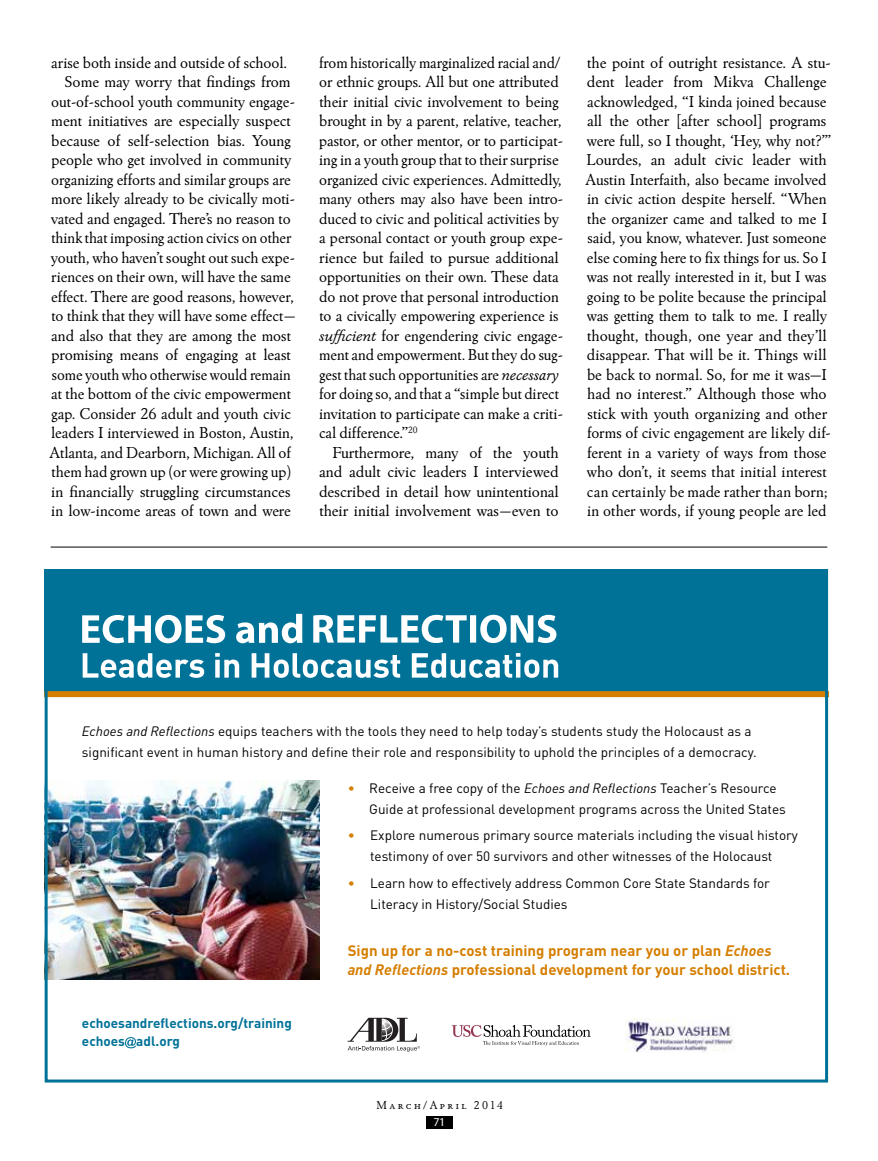
<style>
.page{position:relative;width:878px;height:1161px;background:#fff}
.page>*{position:absolute;margin:0;border:0;box-sizing:border-box;transform-origin:0 0}
.t1{font:16.5px/19.5px "Winchester New ITC";letter-spacing:-.005em;color:#000}
.t2{font:700 15px/19.5px "DIN";color:#d57e00}
.t3{font:13.5px/21px "DIN";color:#000}
.t4{font:700 13.5px/18px "DIN";color:#007298}
.t5{font:12px "Winchester New ITC Book SC";letter-spacing:.2em;color:#000}
.t6{font:12px "Myriad Pro";color:#fff}
.s1{font-style:italic}
.s2{color:#d57e00}
.s3{font-family:"Winchester New ITC"}
</style>
<div class="page">
<div style="left:426px;top:1117px;width:26px;height:12px;background:#000"></div>
<hr style="left:51px;top:547px;width:776px;height:1px;background:#000">
<div style="left:45px;top:570px;width:783px;height:124px;background:#007298"></div>
<img style="left:626px;top:1019px;width:107px;height:33px">
<svg style="left:452px;top:1025px;width:138px;height:21px"></svg>
<svg style="left:347px;top:1018px;width:73px;height:34px"></svg>
<svg style="left:83px;top:653px;width:121px;height:25px"></svg>
<svg style="left:215px;top:653px;width:24px;height:25px"></svg>
<svg style="left:251px;top:653px;width:149px;height:25px"></svg>
<svg style="left:412px;top:653px;width:146px;height:25px"></svg>
<svg style="left:82px;top:614px;width:220px;height:29px"></svg>
<svg style="left:313px;top:615px;width:243px;height:28px"></svg>
<div style="left:45px;top:691px;width:783px;height:6px;background:#d57e00"></div>
<img style="left:49px;top:780px;width:270px;height:199px">
<div style="left:45px;top:570px;width:783px;height:513px;border:3px solid #007298"></div>
<svg style="left:125px;top:1037px;width:11px;height:11px"></svg>
<p class="t1" style="left:51px;top:52px;width:237px">arise both inside and outside of school.</p>
<p class="t1" style="left:65px;top:72px;width:227px">Some may worry that findings from</p>
<p class="t1" style="left:51px;top:91px;width:245px">out-of-school youth community engage-</p>
<p class="t1" style="left:51px;top:111px;width:241px">ment initiatives are especially suspect</p>
<p class="t1" style="left:51px;top:130px;width:241px">because of self-selection bias. Young</p>
<p class="t1" style="left:51px;top:150px;width:241px">people who get involved in community</p>
<p class="t1" style="left:51px;top:169px;width:241px">organizing efforts and similar groups are</p>
<p class="t1" style="left:51px;top:189px;width:245px">more likely already to be civically moti-</p>
<p class="t1" style="left:51px;top:208px;width:241px">vated and engaged. There’s no reason to</p>
<p class="t1" style="left:51px;top:228px;width:241px">think that imposing action civics on other</p>
<p class="t1" style="left:51px;top:247px;width:246px">youth, who haven’t sought out such expe-</p>
<p class="t1" style="left:51px;top:267px;width:241px">riences on their own, will have the same</p>
<p class="t1" style="left:51px;top:286px;width:244px">effect. There are good reasons, however,</p>
<p class="t1" style="left:51px;top:306px;width:246px">to think that they will have some effect—</p>
<p class="t1" style="left:51px;top:325px;width:241px">and also that they are among the most</p>
<p class="t1" style="left:51px;top:345px;width:241px">promising means of engaging at least</p>
<p class="t1" style="left:52px;top:364px;width:241px">some youth who otherwise would remain</p>
<p class="t1" style="left:51px;top:384px;width:241px">at the bottom of the civic empowerment</p>
<p class="t1" style="left:51px;top:403px;width:241px">gap. Consider 26 adult and youth civic</p>
<p class="t1" style="left:51px;top:423px;width:244px">leaders I interviewed in Boston, Austin,</p>
<p class="t1" style="left:50px;top:442px;width:243px">Atlanta, and Dearborn, Michigan. All of</p>
<p class="t1" style="left:51px;top:462px;width:241px">them had grown up (or were growing up)</p>
<p class="t1" style="left:51px;top:481px;width:241px">in financially struggling circumstances</p>
<p class="t1" style="left:51px;top:501px;width:241px">in low-income areas of town and were</p>
<p class="t1" style="left:319px;top:52px;width:246px">from historically marginalized racial and/ or ethnic groups. All but one attributed their initial civic involvement to being brought in by a parent, relative, teacher, pastor, or other mentor, or to participat&shy;ing in a youth group that to their surprise organized civic experiences. Admittedly, many others may also have been intro&shy;duced to civic and political activities by a personal contact or youth group expe&shy;rience but failed to pursue additional opportunities on their own. These data do not prove that personal introduction to a civically empowering experience is <span class="s1">sufficient</span> for engendering civic engage&shy;ment and empowerment. But they do sug&shy;gest that such opportunities are <span class="s1">necessary </span>for doing so, and that a “simple but direct invitation to participate can make a criti&shy;cal difference.”<sup>20</sup></p>
<p class="t1" style="left:319px;top:442px;width:241px;text-align:justify;text-indent:13px">Furthermore, many of the youth and adult civic leaders I interviewed described in detail how unintentional their initial involvement was—even to</p>
<p class="t1" style="left:585px;top:52px;width:247px">the point of outright resistance. A stu&shy;dent leader from Mikva Challenge acknowledged, “I kinda joined because all the other [after school] programs were full, so I thought, ‘Hey, why not?’” Lourdes, an adult civic leader with Austin Interfaith, also became involved in civic action despite herself. “When the organizer came and talked to me I said, you know, whatever. Just someone else coming here to fix things for us. So I was not really interested in it, but I was going to be polite because the principal was getting them to talk to me. I really thought, though, one year and they’ll disappear. That will be it. Things will be back to normal. So, for me it was—I had no interest.” Although those who stick with youth organizing and other forms of civic engagement are likely dif&shy;ferent in a variety of ways from those who don’t, it seems that initial interest can certainly be made rather than born; in other words, if young people are led</p>
<p class="t3" style="left:82px;top:720px;width:676px"><span class="s1">Echoes and Reflections</span> equips teachers with the tools they need to help today’s students study the Holocaust as a significant event in human history and define their role and responsibility to uphold the principles of a democracy.</p>
<p class="t3" style="left:369px;top:777px;width:418px;text-indent:-22px"><span class="s2">•</span> Receive a free copy of the <span class="s1">Echoes and Reflections</span> Teacher’s Resource<br>Guide at professional development programs across the United States</p>
<p class="t3" style="left:347px;top:824px;width:451px;text-align:center"><span class="s2">•</span> Explore numerous primary source materials including the visual history testimony of over 50 survivors and other witnesses of the Holocaust</p>
<p class="t3" style="left:370px;top:872px;width:401px;text-indent:-23px"><span class="s2">•</span> Learn how to effectively address Common Core State Standards for<br>Literacy in History/Social Studies</p>
<p class="t2" style="left:347px;top:940px;width:444px">Sign up for a no-cost training program near you or plan <span class="s1">Echoes and Reflections</span> professional development for your school district.</p>
<p class="t4" style="left:82px;top:1013px;width:211px">echoesandreflections.org/training echoes adl.org</p>
<p class="t5" style="left:376px;top:1098px;width:128px">March/April <span class="s3">2014</span></p>
<p class="t6" style="left:433px;top:1116px;width:13px">71</p>
</div>
